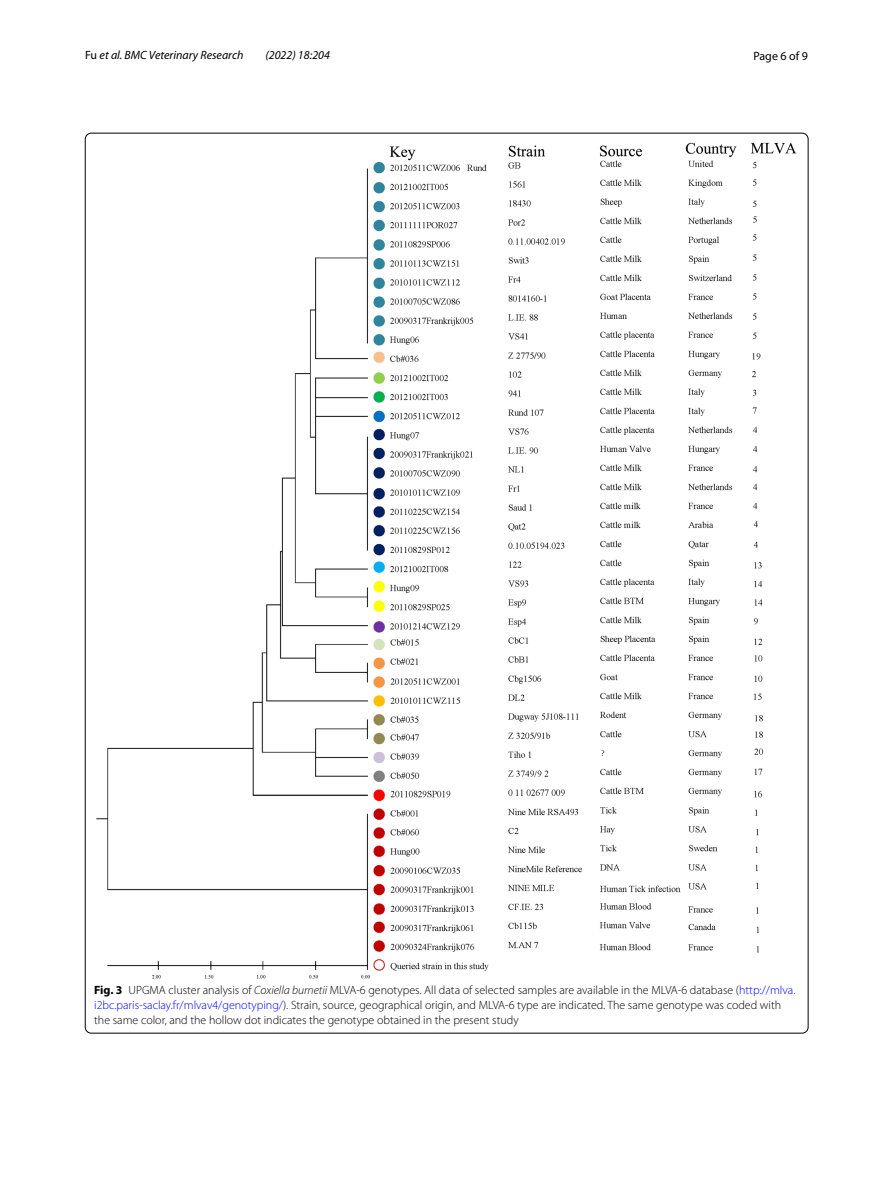
<style>
.page{position:relative;width:893px;height:1187px;background:#fff}
.page>*{position:absolute;margin:0;border:0;box-sizing:border-box;transform-origin:0 0}
.t1{font:300 12px/15px "Myriad Pro";color:#000}
.t2{font:italic 12px "Myriad Pro";color:#000}
.t3{font:12px "Myriad Pro";color:#000}
.s1{font-style:normal}
.s2{font-weight:700}
.s3{font-style:italic}
.s4{color:#00f}
</style>
<div class="page">
<img style="left:96px;top:142px;width:701px;height:836px">
<p class="t2" style="left:85px;top:48px;width:160px"><span class="s1">Fu</span> et al. BMC Veterinary Research</p>
<p class="t2" style="left:265px;top:48px;width:66px">(2022) 18:204</p>
<p class="t3" style="left:753px;top:48px;width:56px">Page 6 of 9</p>
<p class="t1" style="left:94px;top:982px;width:703px"><span class="s2">Fig. 3</span> UPGMA cluster analysis of <span class="s3">Coxiella burnetii</span> MLVA-6 genotypes. All data of selected samples are available in the MLVA-6 database (<span class="s4">http://mlva. i2bc.paris-saclay.fr/mlvav4/genotyping/</span>). Strain, source, geographical origin, and MLVA-6 type are indicated. The same genotype was coded with the same color, and the hollow dot indicates the genotype obtained in the present study</p>
</div>
